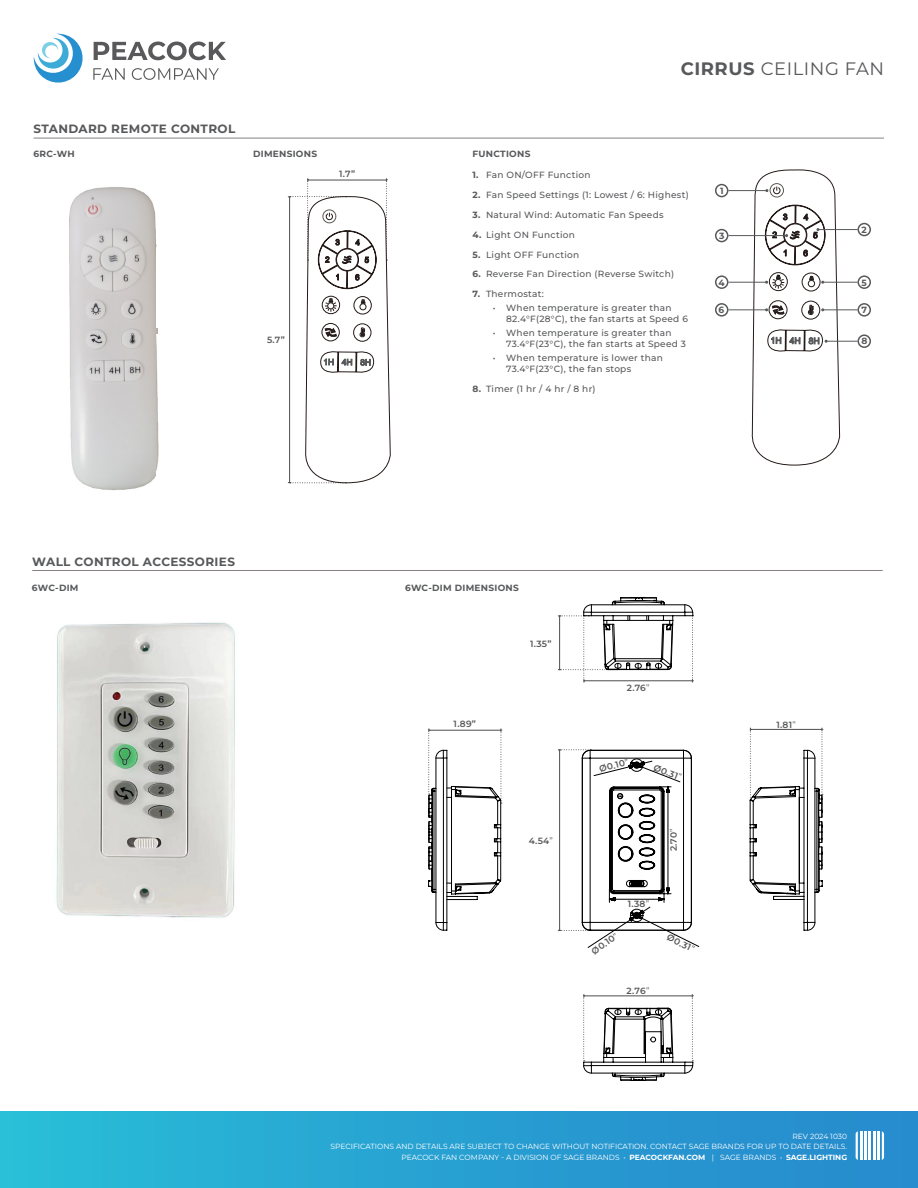
<style>
.page{position:relative;width:918px;height:1188px;background:#fff}
.page>*{position:absolute;margin:0;border:0;box-sizing:border-box;transform-origin:0 0}
.t1{font:18px "Montserrat";letter-spacing:.03em;color:#58595b}
.t2{font:700 12px "Montserrat";letter-spacing:.03em;color:#58595b}
.t3{font:500 9px/10.8px "Montserrat";letter-spacing:.03em;color:#58595b}
.t4{font:600 9px "Montserrat";letter-spacing:.025em;color:#58595b}
.t5{font:700 9px "Montserrat";letter-spacing:.03em;color:#58595b}
.t6{font:8.7px "Arial";color:#241a17}
.t7{font:8.4px "Arial";color:#241a17}
.t8{font:7.5px/10.5px "Montserrat";color:#fff;text-align:right}
.s1{font-weight:700}
.s2{font-weight:400}
</style>
<div class="page">
<svg style="left:94px;top:42px;width:132px;height:18px"></svg>
<svg style="left:93px;top:68px;width:32px;height:12px"></svg>
<svg style="left:132px;top:68px;width:87px;height:12px"></svg>
<svg style="left:33px;top:33px;width:50px;height:50px"></svg>
<div style="left:0;top:1111px;width:918px;height:77px;background:linear-gradient(to right,#28bcd7,#2888cd)"></div>
<hr style="left:864px;top:1131px;width:3px;height:29px;background:#fff">
<hr style="left:873px;top:1131px;width:2px;height:29px;background:#fff">
<hr style="left:860px;top:1131px;width:2px;height:29px;background:#fff">
<hr style="left:869px;top:1131px;width:2px;height:29px;background:#fff">
<svg style="left:882px;top:1131px;width:2px;height:29px"></svg>
<hr style="left:877px;top:1131px;width:3px;height:29px;background:#fff">
<svg style="left:856px;top:1131px;width:2px;height:29px"></svg>
<hr style="left:32px;top:570px;width:851px;height:1px;background:#878181">
<img style="left:69px;top:187px;width:90px;height:304px">
<hr style="left:34px;top:138px;width:850px;height:1px;background:#878181">
<svg style="left:288px;top:178px;width:103px;height:306px"></svg>
<div style="left:715px;top:184px;width:13px;height:13px;border:2px solid #58595b;border-radius:50%"></div>
<div style="left:858px;top:223px;width:13px;height:13px;border:2px solid #58595b;border-radius:50%"></div>
<div style="left:715px;top:229px;width:13px;height:13px;border:2px solid #58595b;border-radius:50%"></div>
<div style="left:715px;top:275px;width:13px;height:14px;border:2px solid #58595b;border-radius:50%"></div>
<div style="left:715px;top:303px;width:13px;height:14px;border:2px solid #58595b;border-radius:50%"></div>
<div style="left:858px;top:303px;width:13px;height:14px;border:2px solid #58595b;border-radius:50%"></div>
<div style="left:858px;top:334px;width:13px;height:14px;border:2px solid #58595b;border-radius:50%"></div>
<hr style="left:728px;top:190px;width:39px;height:1px;background:#58595b">
<hr style="left:818px;top:229px;width:40px;height:1px;background:#58595b">
<hr style="left:823px;top:282px;width:35px;height:1px;background:#58595b">
<hr style="left:823px;top:309px;width:35px;height:1px;background:#58595b">
<hr style="left:826px;top:341px;width:32px;height:1px;background:#58595b">
<hr style="left:728px;top:235px;width:59px;height:1px;background:#58595b">
<hr style="left:728px;top:282px;width:39px;height:1px;background:#58595b">
<hr style="left:728px;top:309px;width:39px;height:1px;background:#58595b">
<svg style="left:749px;top:169px;width:91px;height:297px"></svg>
<div style="left:858px;top:275px;width:13px;height:14px;border:2px solid #58595b;border-radius:50%"></div>
<img style="left:56px;top:622px;width:179px;height:296px">
<svg style="left:558px;top:615px;width:25px;height:56px"></svg>
<svg style="left:583px;top:601px;width:110px;height:479px"></svg>
<svg style="left:428px;top:729px;width:74px;height:21px"></svg>
<svg style="left:428px;top:750px;width:130px;height:181px"></svg>
<svg style="left:558px;top:728px;width:265px;height:220px"></svg>
<h2 class="t2" style="left:34px;top:120px;width:203px">STANDARD REMOTE CONTROL</h2>
<p class="t5" style="left:34px;top:147px;width:43px">6RC-WH</p>
<p class="t5" style="left:253px;top:147px;width:66px">DIMENSIONS</p>
<p class="t5" style="left:472px;top:147px;width:59px">FUNCTIONS</p>
<h1 class="t1" style="left:681px;top:56px;width:205px"><span class="s1">CIRRUS</span> CEILING FAN</h1>
<p class="t4" style="left:339px;top:167px;width:18px">1.7”</p>
<p class="t4" style="left:267px;top:334px;width:19px">5.7”</p>
<p class="t7" style="left:324px;top:356px;width:49px;rotate:1deg">1H 4H 8H</p>
<p class="t3" style="left:472px;top:169px;width:120px"><span class="s1">1.</span> Fan ON/OFF Function</p>
<p class="t3" style="left:472px;top:189px;width:218px"><span class="s1">2.</span> Fan Speed Settings (1: Lowest / 6: Highest)</p>
<p class="t3" style="left:472px;top:209px;width:193px"><span class="s1">3.</span> Natural Wind: Automatic Fan Speeds</p>
<p class="t3" style="left:472px;top:229px;width:104px"><span class="s1">4.</span> Light ON Function</p>
<p class="t3" style="left:472px;top:249px;width:108px"><span class="s1">5.</span> Light OFF Function</p>
<p class="t3" style="left:472px;top:268px;width:203px"><span class="s1">6.</span> Reverse Fan Direction (Reverse Switch)</p>
<p class="t3" style="left:472px;top:288px;width:73px"><span class="s1">7.</span> Thermostat:</p>
<p class="t3" style="left:506px;top:302px;width:183px;text-indent:-14px">• When temperature is greater than<br>82.4°F(28°C), the fan starts at Speed 6</p>
<p class="t3" style="left:506px;top:327px;width:181px;text-indent:-14px">• When temperature is greater than<br>73.4°F(23°C), the fan starts at Speed 3</p>
<p class="t3" style="left:506px;top:352px;width:158px;text-indent:-14px">• When temperature is lower than<br>73.4°F(23°C), the fan stops</p>
<p class="t3" style="left:472px;top:383px;width:125px"><span class="s1">8.</span> Timer (1 hr / 4 hr / 8 hr)</p>
<p class="t5" style="left:720px;top:184px;width:5px">1</p>
<p class="t5" style="left:719px;top:229px;width:7px">3</p>
<p class="t5" style="left:862px;top:223px;width:7px">2</p>
<p class="t5" style="left:862px;top:276px;width:7px">5</p>
<p class="t5" style="left:718px;top:276px;width:8px">4</p>
<p class="t5" style="left:719px;top:303px;width:7px">6</p>
<p class="t5" style="left:861px;top:304px;width:7px">7</p>
<p class="t5" style="left:861px;top:335px;width:7px">8</p>
<p class="t6" style="left:771px;top:335px;width:51px;rotate:1deg">1H 4H 8H</p>
<h2 class="t2" style="left:32px;top:553px;width:204px">WALL CONTROL ACCESSORIES</h2>
<p class="t5" style="left:32px;top:581px;width:48px">6WC-DIM</p>
<p class="t5" style="left:405px;top:581px;width:115px">6WC-DIM DIMENSIONS</p>
<p class="t4" style="left:530px;top:638px;width:23px">1.35”</p>
<p class="t4" style="left:627px;top:682px;width:24px">2.76<span class="s2">”</span></p>
<p class="t4" style="left:454px;top:717px;width:24px">1.89”</p>
<p class="t4" style="left:776px;top:718px;width:21px">1.81<span class="s2">”</span></p>
<p class="t4" style="left:529px;top:835px;width:26px">4.54<span class="s2">”</span></p>
<p class="t4" style="left:598px;top:763px;width:31px;rotate:-14deg">Ø0.10<span class="s2">”</span></p>
<p class="t4" style="left:656px;top:761px;width:31px;rotate:22deg">Ø0.31<span class="s2">”</span></p>
<p class="t4" style="left:667px;top:851px;width:25px;rotate:-90deg">2.70<span class="s2">”</span></p>
<p class="t4" style="left:589px;top:947px;width:31px;rotate:-34deg">Ø0.10<span class="s2">”</span></p>
<p class="t4" style="left:628px;top:898px;width:23px">1.38<span class="s2">”</span></p>
<p class="t4" style="left:627px;top:985px;width:24px">2.76<span class="s2">”</span></p>
<p class="t4" style="left:670px;top:931px;width:31px;rotate:26deg">Ø0.31<span class="s2">”</span></p>
<p class="t8" style="left:331px;top:1131px;width:518px">REV 2024 1030<br>SPECIFICATIONS AND DETAILS ARE SUBJECT TO CHANGE WITHOUT NOTIFICATION. CONTACT SAGE BRANDS FOR UP TO DATE DETAILS.<br>PEACOCK FAN COMPANY - A DIVISION OF SAGE BRANDS • <span class="s1">PEACOCKFAN.COM</span> | SAGE BRANDS • <span class="s1">SAGE.LIGHTING</span></p>
</div>
